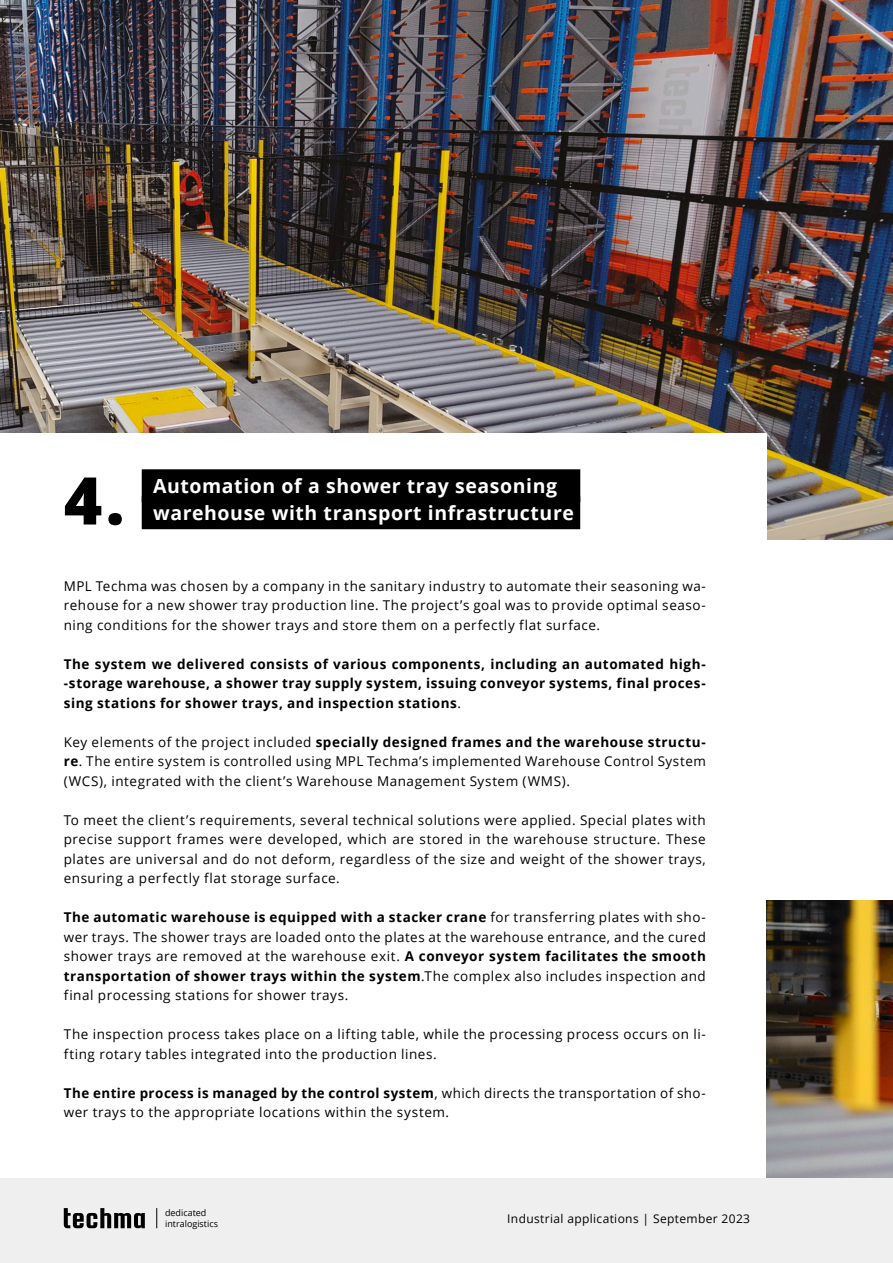
<style>
.page{position:relative;width:893px;height:1263px;background:#fff}
.page>*{position:absolute;margin:0;border:0;box-sizing:border-box;transform-origin:0 0}
.TEKST_ciągły{font:800 65.85px "Open Sans";color:#000}
.nazwa_urzadzenia{font:700 19.5px "Open Sans";letter-spacing:.03em;color:#fff}
.TEKST_ciągły-2{font:13.5px/19.5px "Open Sans";letter-spacing:.04em;color:#000;text-align:justify}
.TEKST_ciągły-3{font:700 13.5px/19.5px "Open Sans";letter-spacing:.04em;color:#000;text-align:justify}
.t1{font:12px "Open Sans";letter-spacing:.03em;color:#000}
.t2{font:9px/10.8px "Open Sans";color:#000}
.s1{font-weight:400}
.s2{font-weight:700}
</style>
<div class="page">
<div style="left:0;top:1178px;width:893px;height:85px;background:#efefef"></div>
<svg style="left:64px;top:1208px;width:81px;height:20px"></svg>
<svg style="left:156px;top:1208px;width:1px;height:20px"></svg>
<img style="left:0;top:0;width:893px;height:539px">
<div style="left:0;top:433px;width:767px;height:126px;background:#fff"></div>
<div style="left:142px;top:469px;width:438px;height:33px;background:#000"></div>
<div style="left:142px;top:496px;width:438px;height:33px;background:#000"></div>
<img style="left:767px;top:900px;width:126px;height:278px">
<p class="TEKST_ciągły" style="left:64px;top:450px;width:62px">4.</p>
<p class="nazwa_urzadzenia" style="left:153px;top:472px;width:406px">Automation of a shower tray seasoning</p>
<p class="nazwa_urzadzenia" style="left:153px;top:499px;width:422px">warehouse with transport infrastructure</p>
<p class="TEKST_ciągły-2" style="left:64px;top:576px;width:644px">MPL Techma was chosen by a company in the sanitary industry to automate their seasoning wa&shy;rehouse for a new shower tray production line. The project’s goal was to provide optimal seaso&shy;ning conditions for the shower trays and store them on a perfectly flat surface.</p>
<p class="TEKST_ciągły-3" style="left:64px;top:654px;width:644px">The system we delivered consists of various components, including an automated high--storage warehouse, a shower tray supply system, issuing conveyor systems, final proces&shy;sing stations for shower trays, and inspection stations<span class="s1">.</span></p>
<p class="TEKST_ciągły-2" style="left:64px;top:732px;width:644px">Key elements of the project included <span class="s2">specially designed frames and the warehouse structu&shy;re</span>. The entire system is controlled using MPL Techma’s implemented Warehouse Control System (WCS), integrated with the client’s Warehouse Management System (WMS).</p>
<p class="TEKST_ciągły-2" style="left:64px;top:810px;width:644px">To meet the client’s requirements, several technical solutions were applied. Special plates with precise support frames were developed, which are stored in the warehouse structure. These plates are universal and do not deform, regardless of the size and weight of the shower trays, ensuring a perfectly flat storage surface.</p>
<p class="TEKST_ciągły-2" style="left:64px;top:907px;width:644px"><span class="s2">The automatic warehouse is equipped with a stacker crane</span> for transferring plates with sho&shy;wer trays. The shower trays are loaded onto the plates at the warehouse entrance, and the cured shower trays are removed at the warehouse exit. <span class="s2">A conveyor system facilitates the smooth transportation of shower trays within the system</span>.The complex also includes inspection and final processing stations for shower trays.</p>
<p class="TEKST_ciągły-2" style="left:64px;top:1024px;width:644px">The inspection process takes place on a lifting table, while the processing process occurs on li&shy;fting rotary tables integrated into the production lines.</p>
<p class="TEKST_ciągły-2" style="left:64px;top:1083px;width:644px"><span class="s2">The entire process is managed by the control system</span>, which directs the transportation of sho&shy;wer trays to the appropriate locations within the system.</p>
<p class="t2" style="left:165px;top:1207px;width:54px">dedicated intralogistics</p>
<p class="t1" style="left:507px;top:1210px;width:244px">Industrial applications | September 2023</p>
</div>
